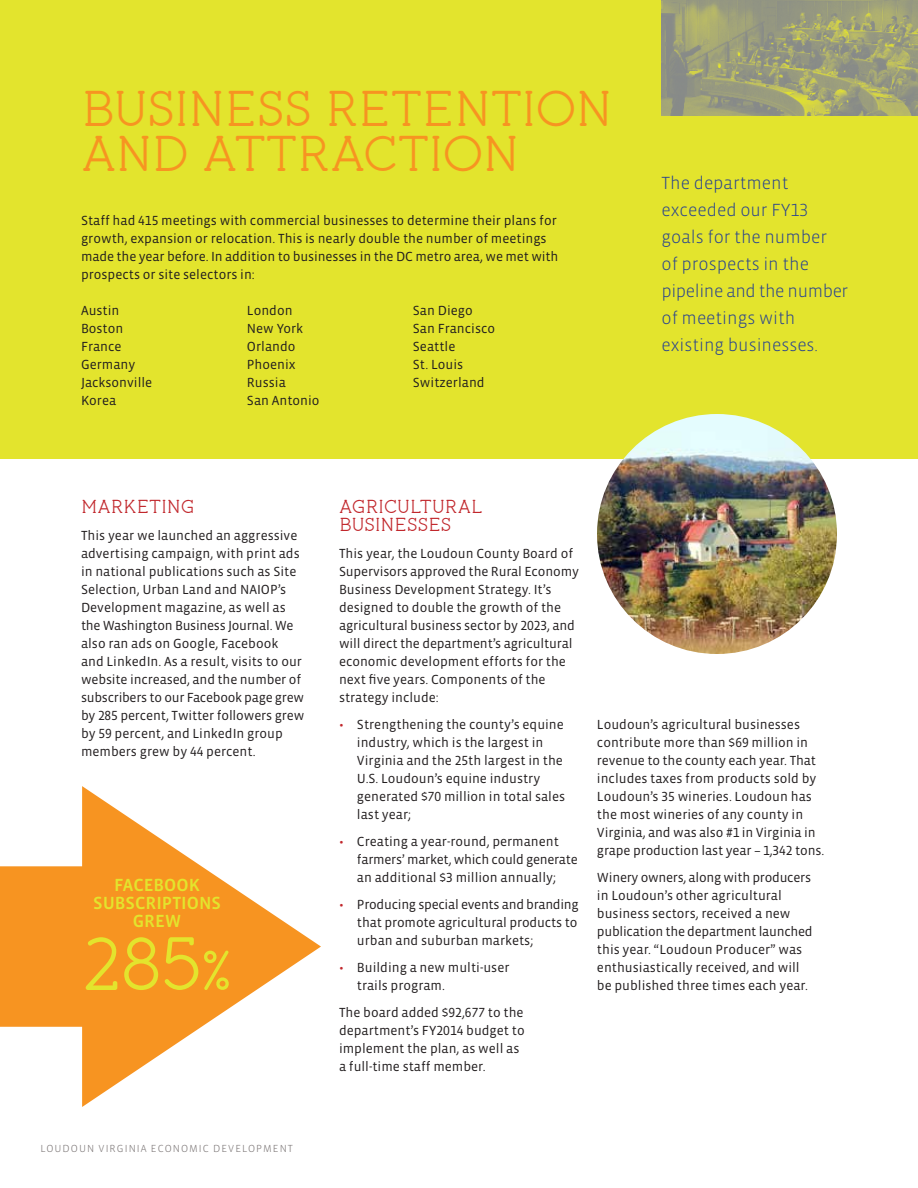
<style>
.page{position:relative;width:918px;height:1188px;background:#fff}
.page>*{position:absolute;margin:0;border:0;box-sizing:border-box;transform-origin:0 0}
.t1{font:72px "pironv 2";color:#e3e42d}
.t2{font:48px/45px "pironv 2";letter-spacing:-.02em;color:#f79421}
.t3{font:300 18px/27px "Vista Sans OT";color:#29438f}
.t4{font:18px/18px "pironv 2";color:#c1272c}
.t5{font:500 18px/18px "Vista Sans OT";color:#e3e42d}
.t6{font:13.5px/18px "Vista Sans OT";color:#221e1f}
.t7{font:300 10.5px "Vista Sans OT";letter-spacing:.1em;color:#767070}
.s1{font-size:54px}
.s2{color:#c1272c}
</style>
<div class="page">
<div style="left:0;top:0;width:918px;height:459px;background:#e3e42d"></div>
<img style="left:662px;top:0;width:256px;height:116px">
<img style="left:597px;top:414px;width:240px;height:240px;border-radius:120px">
<svg style="left:0;top:786px;width:321px;height:321px"></svg>
<h2 class="t2" style="left:81px;top:86px;width:534px">BUSINESS RETENTION<br>AND ATTRACTION</h2>
<p class="t6" style="left:81px;top:212px;width:479px">Staff had 415 meetings with commercial businesses to determine their plans for growth, expansion or relocation. This is nearly double the number of meetings made the year before. In addition to businesses in the DC metro area, we met with prospects or site selectors in:</p>
<p class="t6" style="left:81px;top:302px;width:73px">Austin<br>Boston<br>France<br>Germany<br>Jacksonville<br>Korea</p>
<p class="t6" style="left:247px;top:302px;width:74px">London<br>New York<br>Orlando<br>Phoenix<br>Russia<br>San Antonio</p>
<p class="t6" style="left:413px;top:302px;width:84px">San Diego<br>San Francisco<br>Seattle<br>St. Louis<br>Switzerland</p>
<h3 class="t3" style="left:662px;top:170px;width:188px">The department exceeded our FY13 goals for the number<br>of prospects in the pipeline and the number of meetings with existing businesses.</h3>
<h3 class="t4" style="left:81px;top:497px;width:115px">MARKETING</h3>
<p class="t6" style="left:81px;top:527px;width:225px">This year we launched an aggressive advertising campaign, with print ads in national publications such as Site Selection, Urban Land and NAIOP’s Development magazine, as well as the Washington Business Journal. We also ran ads on Google, Facebook and LinkedIn. As a result, visits to our website increased, and the number of subscribers to our Facebook page grew by 285 percent, Twitter followers grew by 59 percent, and LinkedIn group members grew by 44 percent.</p>
<h3 class="t5" style="left:114px;top:876px;width:52px">FACEBOO</h3>
<h3 class="t5" style="left:189px;top:876px;width:13px">K</h3>
<h3 class="t5" style="left:93px;top:894px;width:12px">SUBS</h3>
<h3 class="t5" style="left:133px;top:894px;width:50px">CRIPTIONS<br>GREW</h3>
<h1 class="t1" style="left:81px;top:922px;width:152px">285<span class="s1">%</span></h1>
<p class="t7" style="left:40px;top:1143px;width:254px">LOUDOUN VIRGINIA ECONOMIC DEVELOPMENT</p>
<h3 class="t4" style="left:339px;top:497px;width:145px">AGRICULTURAL<br>BUSINESSES</h3>
<p class="t6" style="left:339px;top:545px;width:241px">This year, the Loudoun County Board of Supervisors approved the Rural Economy Business Development Strategy. It’s designed to double the growth of the agricultural business sector by 2023, and will direct the department’s agricultural economic development efforts for the next five years. Components of the strategy include:</p>
<p class="t6" style="left:357px;top:716px;width:210px;text-indent:-18px"><span class="s2">•</span> Strengthening the county’s equine industry, which is the largest in<br>Virginia and the 25th largest in the<br>U.S. Loudoun’s equine industry generated $70 million in total sales last year;</p>
<p class="t6" style="left:357px;top:833px;width:222px;text-indent:-18px"><span class="s2">•</span> Creating a year-round, permanent farmers’ market, which could generate an additional $3 million annually;</p>
<p class="t6" style="left:357px;top:896px;width:223px;text-align:justify;text-indent:-18px"><span class="s2">•</span> Producing special events and branding that promote agricultural products to urban and suburban markets;</p>
<p class="t6" style="left:357px;top:959px;width:154px;text-indent:-18px"><span class="s2">•</span> Building a new multi-user trails program.</p>
<p class="t6" style="left:339px;top:1004px;width:187px">The board added $92,677 to the department’s FY2014 budget to implement the plan, as well as a full-time staff member.</p>
<p class="t6" style="left:597px;top:716px;width:229px">Loudoun’s agricultural businesses contribute more than $69 million in revenue to the county each year. That includes taxes from products sold by Loudoun’s 35 wineries. Loudoun has the most wineries of any county in Virginia, and was also #1 in Virginia in grape production last year – 1,342 tons.</p>
<p class="t6" style="left:597px;top:869px;width:217px">Winery owners, along with producers in Loudoun’s other agricultural business sectors, received a new publication the department launched this year. “Loudoun Producer” was enthusiastically received, and will be published three times each year.</p>
</div>
